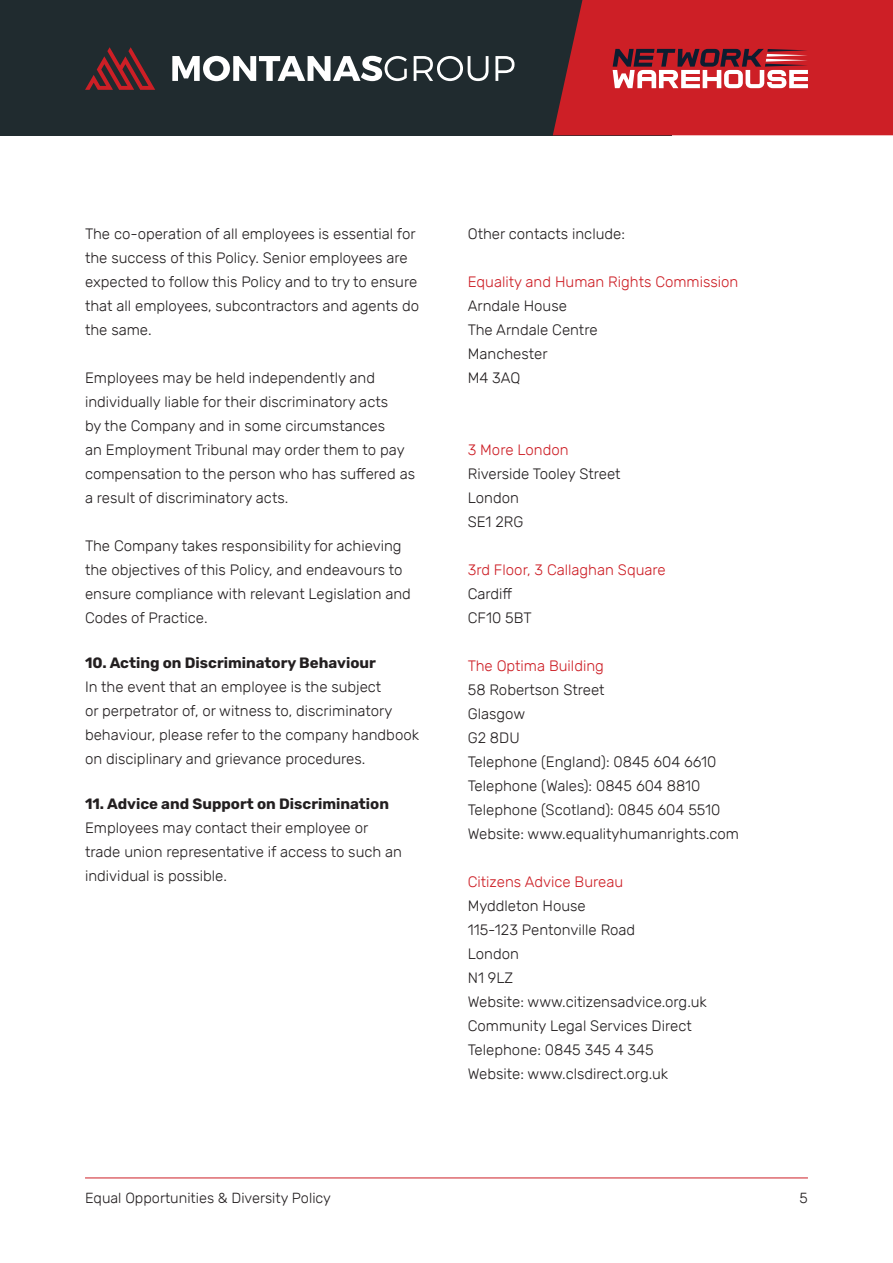
<style>
.page{position:relative;width:893px;height:1263px;background:#fff}
.page>*{position:absolute;margin:0;border:0;box-sizing:border-box;transform-origin:0 0}
.Body_Copy{font:300 15px/24px "Rubik";color:#231f20}
.Sub_sub_title{font:300 15px "Rubik";color:#cd1f26}
.Sub_Title{font:700 15px "Rubik";color:#231f20}
.t1{font:300 14.55px "Rubik";color:#231f20}
</style>
<div class="page">
<div style="left:0;top:0;width:672px;height:135px;background:#202b2f"></div>
<svg style="left:172px;top:56px;width:235px;height:25px"></svg>
<svg style="left:414px;top:56px;width:74px;height:25px"></svg>
<svg style="left:495px;top:56px;width:19px;height:25px"></svg>
<svg style="left:85px;top:47px;width:70px;height:43px"></svg>
<hr style="left:85px;top:1177px;width:723px;height:1px;background:#cd1f26">
<div style="left:553px;top:0;width:340px;height:135px;background:#cd1f26"></div>
<svg style="left:613px;top:49px;width:195px;height:39px"></svg>
<p class="Body_Copy" style="left:85px;top:222px;width:336px">The co-operation of all employees is essential for the success of this Policy. Senior employees are expected to follow this Policy and to try to ensure that all employees, subcontractors and agents do the same.</p>
<p class="Body_Copy" style="left:85px;top:366px;width:332px">Employees may be held independently and individually liable for their discriminatory acts<br>by the Company and in some circumstances<br>an Employment Tribunal may order them to pay compensation to the person who has suffered as a result of discriminatory acts.</p>
<p class="Body_Copy" style="left:85px;top:534px;width:327px">The Company takes responsibility for achieving the objectives of this Policy, and endeavours to ensure compliance with relevant Legislation and Codes of Practice.</p>
<p class="Sub_Title" style="left:85px;top:654px;width:292px">10. Acting on Discriminatory Behaviour</p>
<p class="Body_Copy" style="left:85px;top:675px;width:335px">In the event that an employee is the subject<br>or perpetrator of, or witness to, discriminatory behaviour, please refer to the company handbook on disciplinary and grievance procedures.</p>
<p class="Sub_Title" style="left:85px;top:795px;width:305px">11. Advice and Support on Discrimination</p>
<p class="Body_Copy" style="left:85px;top:816px;width:319px">Employees may contact their employee or trade union representative if access to such an individual is possible.</p>
<p class="Body_Copy" style="left:468px;top:222px;width:159px">Other contacts include:</p>
<p class="Sub_sub_title" style="left:468px;top:273px;width:272px">Equality and Human Rights Commission</p>
<p class="Body_Copy" style="left:468px;top:294px;width:101px">Arndale House</p>
<p class="Body_Copy" style="left:468px;top:318px;width:131px">The Arndale Centre</p>
<p class="Body_Copy" style="left:468px;top:342px;width:81px">Manchester</p>
<p class="Body_Copy" style="left:468px;top:366px;width:54px">M4 3AQ</p>
<p class="Sub_sub_title" style="left:468px;top:441px;width:102px">3 More London</p>
<p class="Body_Copy" style="left:468px;top:462px;width:154px">Riverside Tooley Street</p>
<p class="Body_Copy" style="left:468px;top:486px;width:53px">London</p>
<p class="Body_Copy" style="left:468px;top:510px;width:57px">SE1 2RG</p>
<p class="Sub_sub_title" style="left:468px;top:561px;width:200px">3rd Floor, 3 Callaghan Square</p>
<p class="Body_Copy" style="left:468px;top:582px;width:46px">Cardiff</p>
<p class="Body_Copy" style="left:468px;top:606px;width:65px">CF10 5BT</p>
<p class="Sub_sub_title" style="left:468px;top:657px;width:138px">The Optima Building</p>
<p class="Body_Copy" style="left:468px;top:678px;width:138px">58 Robertson Street</p>
<p class="Body_Copy" style="left:468px;top:702px;width:59px">Glasgow</p>
<p class="Body_Copy" style="left:468px;top:726px;width:54px">G2 8DU</p>
<p class="Body_Copy" style="left:468px;top:750px;width:250px">Telephone (England): 0845 604 6610</p>
<p class="Body_Copy" style="left:468px;top:774px;width:234px">Telephone (Wales): 0845 604 8810</p>
<p class="Body_Copy" style="left:468px;top:798px;width:254px">Telephone (Scotland): 0845 604 5510</p>
<p class="Body_Copy" style="left:468px;top:822px;width:273px">Website: www.equalityhumanrights.com</p>
<p class="Sub_sub_title" style="left:468px;top:873px;width:157px">Citizens Advice Bureau</p>
<p class="Body_Copy" style="left:468px;top:894px;width:120px">Myddleton House</p>
<p class="Body_Copy" style="left:468px;top:918px;width:169px">115-123 Pentonville Road</p>
<p class="Body_Copy" style="left:468px;top:942px;width:53px">London</p>
<p class="Body_Copy" style="left:468px;top:966px;width:47px">N1 9LZ</p>
<p class="Body_Copy" style="left:468px;top:990px;width:241px">Website: www.citizensadvice.org.uk</p>
<p class="Body_Copy" style="left:468px;top:1014px;width:225px">Community Legal Services Direct</p>
<p class="Body_Copy" style="left:468px;top:1038px;width:187px">Telephone: 0845 345 4 345</p>
<p class="Body_Copy" style="left:468px;top:1062px;width:202px">Website: www.clsdirect.org.uk</p>
<p class="t1" style="left:85px;top:1190px;width:247px">Equal Opportunities &amp; Diversity Policy</p>
<p class="t1" style="left:800px;top:1190px;width:10px">5</p>
</div>
